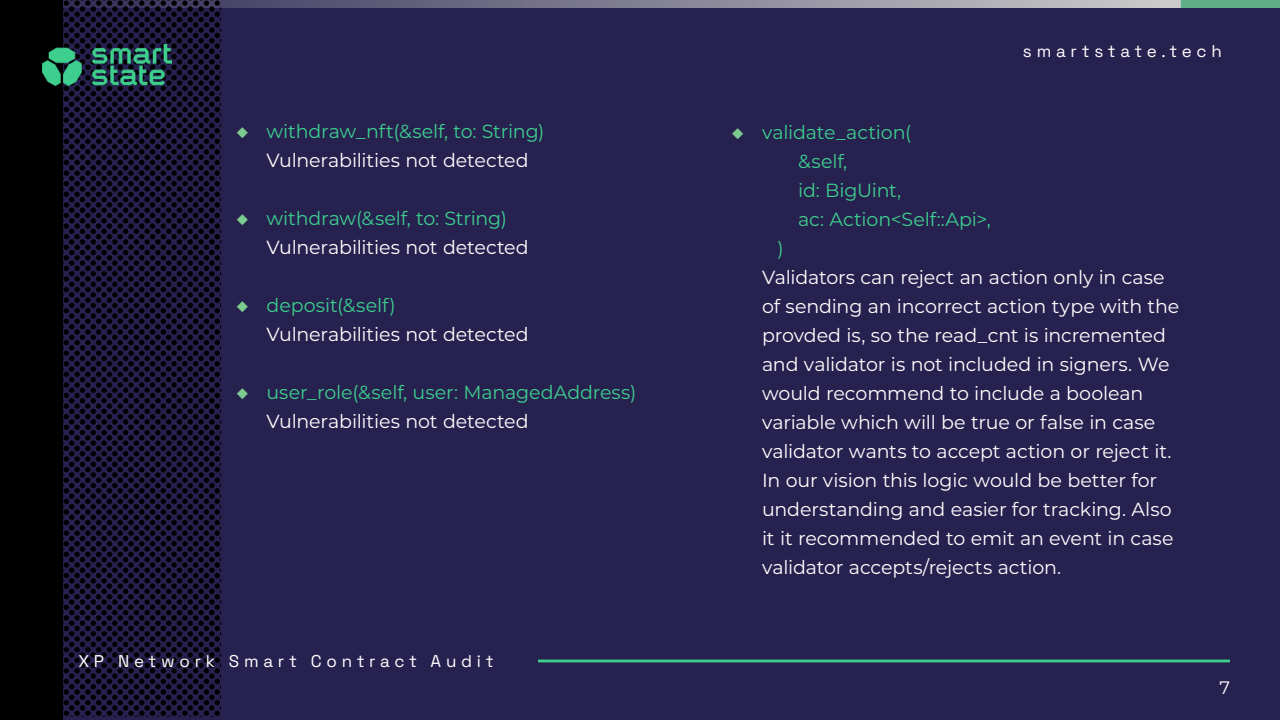
<style>
.page{position:relative;width:1280px;height:720px;background:#26214f}
.page>*{position:absolute;margin:0;border:0;box-sizing:border-box;transform-origin:0 0}
.t1{font:19px/29px "Montserrat";letter-spacing:-.005em;color:#fff}
.t2{font:19px/29px "Montserrat";letter-spacing:-.005em;color:#3ecf8e}
.t3{font:18px "Montserrat";color:#fff}
.t4{font:300 17px "Space Grotesk";letter-spacing:.28em;color:#fff}
.s1{font-size:20px;color:#7ccb90}
.s2{color:#fff}
.s3{color:#3ecf8e}
</style>
<div class="page">
<svg style="left:220px;top:0;width:961px;height:8px;background:#8a889a"></svg>
<div style="left:1181px;top:0;width:99px;height:8px;background:#5fae85"></div>
<hr style="left:538px;top:660px;width:692px;height:2px;background:#3ecf8e">
<img style="left:0;top:0;width:220px;height:720px">
<img style="left:42px;top:44px;width:129px;height:41px">
<p class="t2" style="left:266px;top:116px;width:279px;text-indent:-30px"><span class="s1">◆</span> withdraw_nft(&amp;self, to: String)<br><span class="s2">Vulnerabilities not detected</span></p>
<p class="t1" style="left:266px;top:203px;width:264px;text-indent:-30px"><span class="s1">◆</span> <span class="s3">withdraw(&amp;self, to: String)<br></span>Vulnerabilities not detected</p>
<p class="t1" style="left:266px;top:290px;width:264px;text-indent:-30px"><span class="s1">◆</span> <span class="s3">deposit(&amp;self)<br></span>Vulnerabilities not detected</p>
<p class="t2" style="left:266px;top:377px;width:371px;text-indent:-30px"><span class="s1">◆</span> user_role(&amp;self, user: ManagedAddress)<br><span class="s2">Vulnerabilities not detected</span></p>
<p class="t4" style="left:78px;top:649px;width:417px">XP Network Smart Contract Audit</p>
<p class="t4" style="left:1023px;top:39px;width:201px">smartstate.tech</p>
<p class="t2" style="left:732px;top:117px;width:181px"><span class="s1">◆</span> validate_action(</p>
<p class="t2" style="left:798px;top:146px;width:51px">&amp;self,</p>
<p class="t2" style="left:798px;top:175px;width:105px">id: BigUint,</p>
<p class="t2" style="left:798px;top:204px;width:194px">ac: Action&lt;Self::Api&gt;,</p>
<p class="t2" style="left:778px;top:233px;width:8px">)</p>
<p class="t1" style="left:762px;top:262px;width:419px">Validators can reject an action only in case of sending an incorrect action type with the provded is, so the read_cnt is incremented and validator is not included in signers. We would recommend to include a boolean variable which will be true or false in case validator wants to accept action or reject it.<br>In our vision this logic would be better for understanding and easier for tracking. Also it it recommended to emit an event in case validator accepts/rejects action.</p>
<p class="t3" style="left:1219px;top:675px;width:12px">7</p>
</div>
